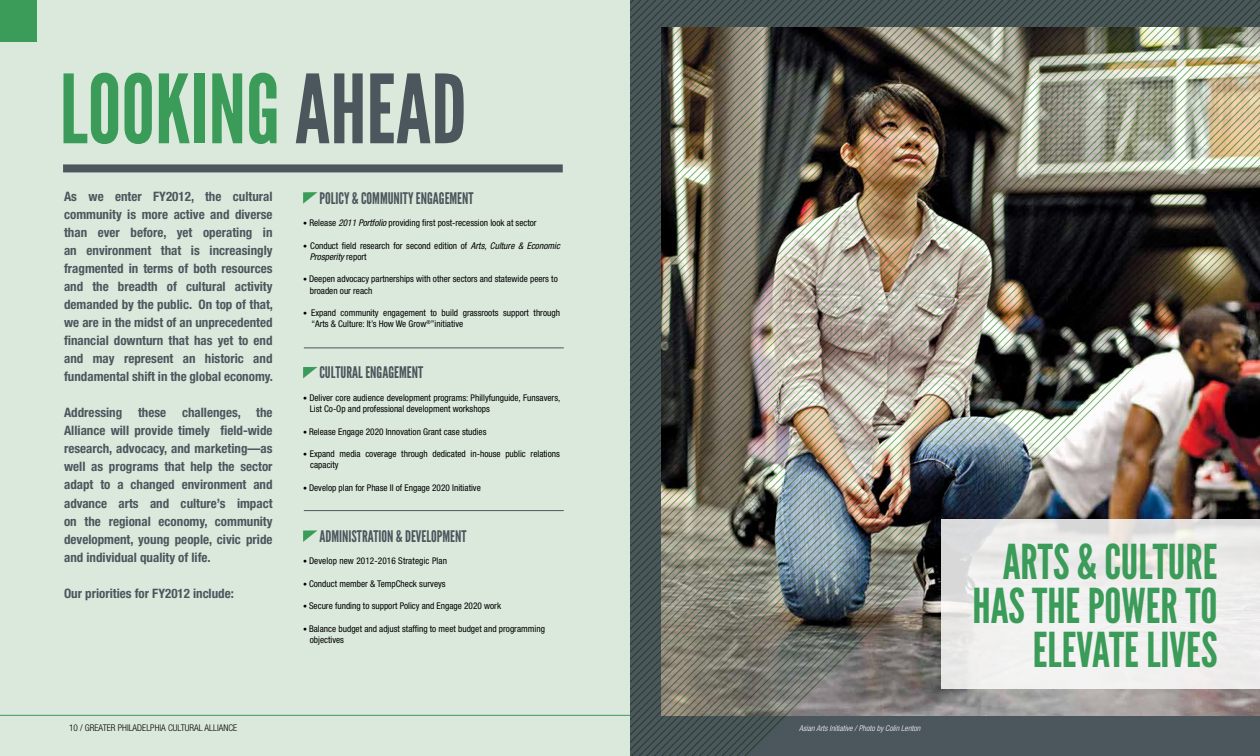
<style>
.page{position:relative;width:1260px;height:756px;background:#fff}
.page>*{position:absolute;margin:0;border:0;box-sizing:border-box;transform-origin:0 0}
.t1{font:95px "League Gothic";color:#3b9b58}
.t2{font:48px/44px "League Gothic";color:#3b9b58;text-align:right}
.t3{font:16px "League Gothic";color:#4c565d}
.t4{font:700 condensed 13px/18px "Helvetica Neue";color:#4c565d;text-align:justify}
.t5{font:condensed 9.2px/11.2px "Helvetica Neue";color:#000}
.t6{font:300 condensed 9.2px "Helvetica Neue";color:#000}
.t7{font:italic 300 condensed 8px "Helvetica Neue";color:#fff}
.s1{color:#4c565d}
.s2{font-size:8px}
.s3{font-style:italic}
</style>
<div class="page">
<div style="left:0;top:0;width:630px;height:756px;background:#dbe9dc"></div>
<hr style="left:0;top:715px;width:630px;height:1px;background:#3b9b58">
<div style="left:0;top:0;width:36px;height:41px;background:#3b9b58"></div>
<svg style="left:303px;top:192px;width:15px;height:12px"></svg>
<svg style="left:303px;top:367px;width:15px;height:11px"></svg>
<svg style="left:303px;top:530px;width:15px;height:12px"></svg>
<div style="left:63px;top:164px;width:500px;height:8px;background:#4c565d"></div>
<hr style="left:304px;top:348px;width:260px;height:1px;background:#4c565d">
<hr style="left:304px;top:510px;width:260px;height:1px;background:#4c565d">
<img style="left:630px;top:0;width:630px;height:756px">
<svg style="left:941px;top:519px;width:319px;height:169px;fill:#f0eeee"></svg>
<h1 class="t1" style="left:60px;top:55px;width:408px">LOOKING <span class="s1">AHEAD</span></h1>
<p class="t4" style="left:64px;top:188px;width:210px">As we enter FY2012, the cultural community is more active and diverse than ever before, yet operating in an environment that is increasingly fragmented in terms of both resources and the breadth of cultural activity demanded by the public. On top of that, we are in the midst of an unprecedented financial downturn that has yet to end and may represent an historic and fundamental shift in the global economy.</p>
<p class="t4" style="left:64px;top:404px;width:210px">Addressing these challenges, the Alliance will provide timely field-wide research, advocacy, and marketing—as well as programs that help the sector adapt to a changed environment and advance arts and culture’s impact on the regional economy, community development, young people, civic pride and individual quality of life.</p>
<h3 class="t4" style="left:64px;top:584px;width:171px">Our priorities for FY2012 include:</h3>
<h3 class="t3" style="left:319px;top:189px;width:156px">POLICY &amp; COMMUNITY ENGAGEMENT</h3>
<p class="t5" style="left:303px;top:217px;width:235px"><span class="s2">•</span> Release <span class="s3">2011 Portfolio</span> providing first post-recession look at sector</p>
<p class="t5" style="left:310px;top:240px;width:252px;text-indent:-7px"><span class="s2">•</span> Conduct field research for second edition of <span class="s3">Arts, Culture &amp; Economic<br>Prosperity</span> report</p>
<p class="t5" style="left:310px;top:274px;width:250px;text-indent:-7px"><span class="s2">•</span> Deepen advocacy partnerships with other sectors and statewide peers to broaden our reach</p>
<p class="t5" style="left:312px;top:307px;width:250px;text-indent:-9px"><span class="s2">•</span> Expand community engagement to build grassroots support through “Arts &amp; Culture: It’s How We Grow<sup>®</sup>”initiative</p>
<h3 class="t3" style="left:319px;top:364px;width:12px">CULTUR</h3>
<h3 class="t3" style="left:352px;top:364px;width:43px">ALENGAGEMENT</h3>
<p class="t5" style="left:310px;top:392px;width:252px;text-indent:-7px"><span class="s2">•</span> Deliver core audience development programs: Phillyfunguide, Funsavers,<br>List Co-Op and professional development workshops</p>
<p class="t5" style="left:303px;top:426px;width:185px"><span class="s2">•</span> Release Engage 2020 Innovation Grant case studies</p>
<p class="t5" style="left:310px;top:448px;width:251px;text-indent:-7px"><span class="s2">•</span> Expand media coverage through dedicated in-house public relations capacity</p>
<p class="t5" style="left:303px;top:482px;width:179px"><span class="s2">•</span> Develop plan for Phase II of Engage 2020 Initiative</p>
<h3 class="t3" style="left:319px;top:527px;width:149px">ADMINISTRATION &amp; DEVELOPMENT</h3>
<p class="t5" style="left:303px;top:556px;width:145px"><span class="s2">•</span> Develop new 2012-2016 Strategic Plan</p>
<p class="t5" style="left:303px;top:578px;width:144px"><span class="s2">•</span> Conduct member &amp; TempCheck surveys</p>
<p class="t5" style="left:303px;top:601px;width:200px"><span class="s2">•</span> Secure funding to support Policy and Engage 2020 work</p>
<p class="t5" style="left:310px;top:623px;width:237px;text-indent:-7px"><span class="s2">•</span> Balance budget and adjust staffing to meet budget and programming objectives</p>
<p class="t6" style="left:69px;top:722px;width:170px">10 / GREATER PHILADELPHIA CULTURAL ALLIANCE</p>
<p class="t7" style="left:799px;top:723px;width:123px">Asian Arts Initiative / Photo by Colin Lenton</p>
<h2 class="t2" style="left:973px;top:541px;width:246px">ARTS &amp; CULTURE<br>HAS THE POWER TO<br>ELEVATE LIVES</h2>
</div>
